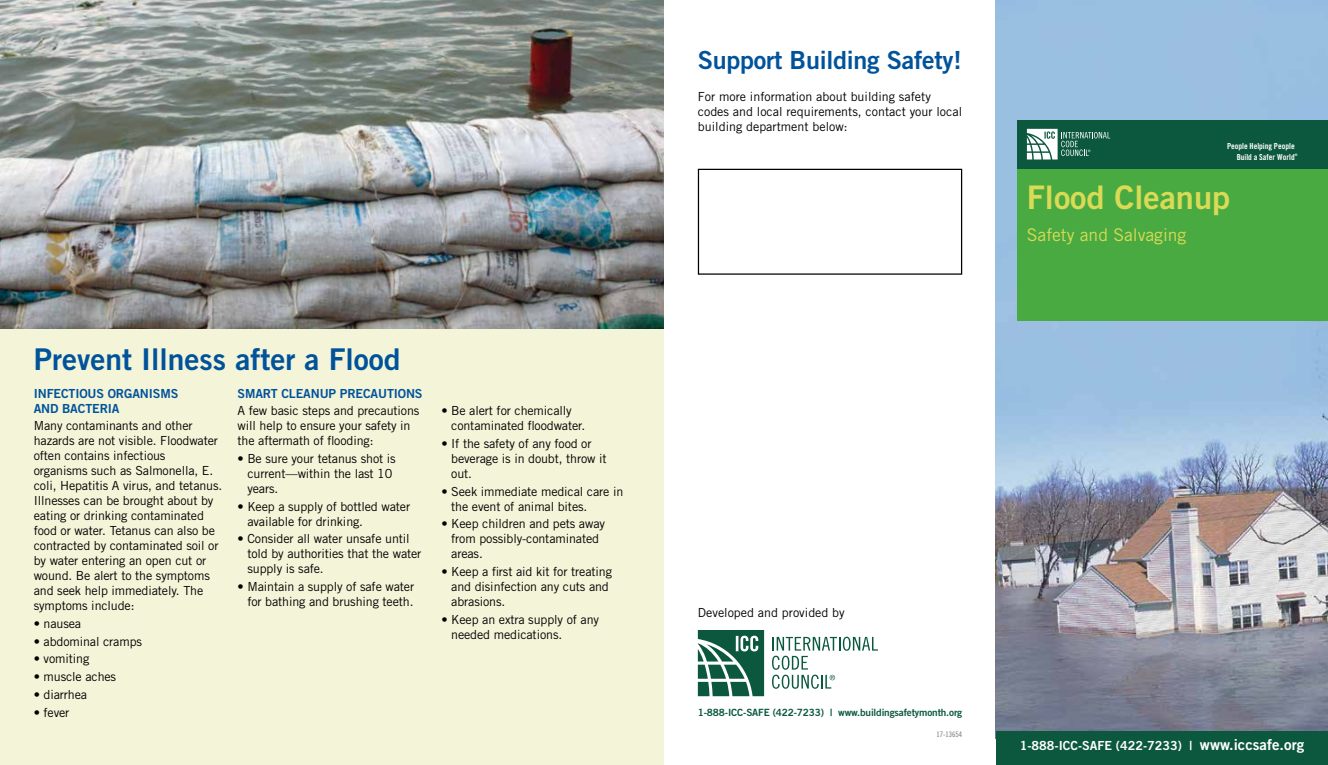
<style>
.page{position:relative;width:1328px;height:765px;background:#fff}
.page>*{position:absolute;margin:0;border:0;box-sizing:border-box;transform-origin:0 0}
.t1{font:32.5px "Trade Gothic LT Std Bd 2";color:#d9da55}
.t2{font:30px "Trade Gothic LT Std Bd 2";color:#00539b}
.t3{font:25px "Trade Gothic LT Std Bd 2";letter-spacing:-.01em;color:#00539b}
.t4{font:17.5px "Trade Gothic LT Std";color:#d9da55}
.t5{font:12.5px/15px "Trade Gothic LT Std";letter-spacing:-.01em;color:#000}
.t6{font:12.5px/15px "Trade Gothic LT Std Bd 2";letter-spacing:-.01em;color:#00539b}
.t7{font:12.5px "Trade Gothic LT Std Bd 2";color:#fff}
.t8{font:10px "Trade Gothic LT Std Bd 2";letter-spacing:-.015em;color:#0b583f}
.t9{font:8.25px/10.5px "Trade Gothic LT Std Bd Cn 20";color:#fff;text-align:right}
.t10{font:7.5px "Trade Gothic LT Std Cn 18";color:#6d6e71}
.t11{font:3.38px "Trade Gothic LT Std Bd Cn 20";color:#fff}
.s1{font-size:15px}
</style>
<div class="page">
<img style="left:995px;top:0;width:332px;height:731px">
<div style="left:0;top:0;width:664px;height:765px;background:#f4f4d9"></div>
<div style="left:995px;top:731px;width:332px;height:34px;background:#0b583f"></div>
<div style="left:698px;top:169px;width:264px;height:106px;border:1px solid #000"></div>
<img style="left:0;top:0;width:664px;height:328px">
<div style="left:1017px;top:120px;width:310px;height:201px;background:#49aa42"></div>
<div style="left:1017px;top:120px;width:310px;height:49px;background:#0b583f"></div>
<svg style="left:1026px;top:129px;width:84px;height:31px"></svg>
<svg style="left:698px;top:630px;width:66px;height:66px"></svg>
<svg style="left:772px;top:637px;width:106px;height:52px"></svg>
<h2 class="t2" style="left:34px;top:341px;width:368px">Prevent Illness after a Flood</h2>
<p class="t6" style="left:34px;top:385px;width:146px">INFECTIOUS ORGANISMS<br>AND BACTERIA</p>
<p class="t5" style="left:34px;top:418px;width:190px">Many contaminants and other hazards are not visible. Floodwater often contains infectious organisms such as Salmonella, E. coli, Hepatitis A virus, and tetanus.<br>Illnesses can be brought about by eating or drinking contaminated food or water. Tetanus can also be contracted by contaminated soil or by water entering an open cut or wound. Be alert to the symptoms and seek help immediately. The symptoms include:</p>
<p class="t5" style="left:34px;top:616px;width:49px">• nausea</p>
<p class="t5" style="left:34px;top:634px;width:110px">• abdominal cramps</p>
<p class="t5" style="left:34px;top:651px;width:57px">• vomiting</p>
<p class="t5" style="left:34px;top:669px;width:84px">• muscle aches</p>
<p class="t5" style="left:34px;top:687px;width:55px">• diarrhea</p>
<p class="t5" style="left:34px;top:704px;width:37px">• fever</p>
<p class="t6" style="left:237px;top:385px;width:186px">SMART CLEANUP PRECAUTIONS</p>
<p class="t5" style="left:237px;top:403px;width:183px">A few basic steps and precautions will help to ensure your safety in the aftermath of flooding:</p>
<p class="t5" style="left:247px;top:451px;width:150px;text-indent:-10px">• Be sure your tetanus shot is current––within the last 10 years.</p>
<p class="t5" style="left:247px;top:499px;width:164px;text-indent:-10px">• Keep a supply of bottled water available for drinking.</p>
<p class="t5" style="left:247px;top:531px;width:175px;text-indent:-10px">• Consider all water unsafe until told by authorities that the water supply is safe.</p>
<p class="t5" style="left:237px;top:579px;width:178px;text-align:right">• Maintain a supply of safe water for bathing and brushing teeth.</p>
<p class="t5" style="left:451px;top:403px;width:136px;text-indent:-10px">• Be alert for chemically contaminated floodwater.</p>
<p class="t5" style="left:451px;top:436px;width:157px;text-indent:-10px">• If the safety of any food or beverage is in doubt, throw it out.</p>
<p class="t5" style="left:451px;top:484px;width:174px;text-indent:-10px">• Seek immediate medical care in the event of animal bites.</p>
<p class="t5" style="left:451px;top:516px;width:155px;text-indent:-10px">• Keep children and pets away from possibly-contaminated areas.</p>
<p class="t5" style="left:451px;top:564px;width:162px;text-indent:-10px">• Keep a first aid kit for treating and disinfection any cuts and abrasions.</p>
<p class="t5" style="left:451px;top:612px;width:149px;text-indent:-10px">• Keep an extra supply of any needed medications.</p>
<h3 class="t3" style="left:698px;top:44px;width:265px">Support Building Safety!</h3>
<p class="t5" style="left:698px;top:88px;width:266px">For more information about building safety codes and local requirements, contact your local building department below:</p>
<p class="t9" style="left:1226px;top:141px;width:69px">People Helping People<br>Build a Safer World</p>
<p class="t11" style="left:1294px;top:153px;width:4px">®</p>
<h1 class="t1" style="left:1026px;top:177px;width:205px">Flood Cleanup</h1>
<h3 class="t4" style="left:1026px;top:225px;width:161px">Safety and Salvaging</h3>
<p class="t5" style="left:698px;top:604px;width:148px">Developed and provided by</p>
<p class="t8" style="left:698px;top:706px;width:266px">1-888-ICC-SAFE (422-7233) | www.buildingsafetymonth.org</p>
<p class="t10" style="left:936px;top:730px;width:27px">17-13654</p>
<p class="t7" style="left:1019px;top:738px;width:286px">1-888-ICC-SAFE (422-7233) | <span class="s1">www.iccsafe.org</span></p>
</div>
